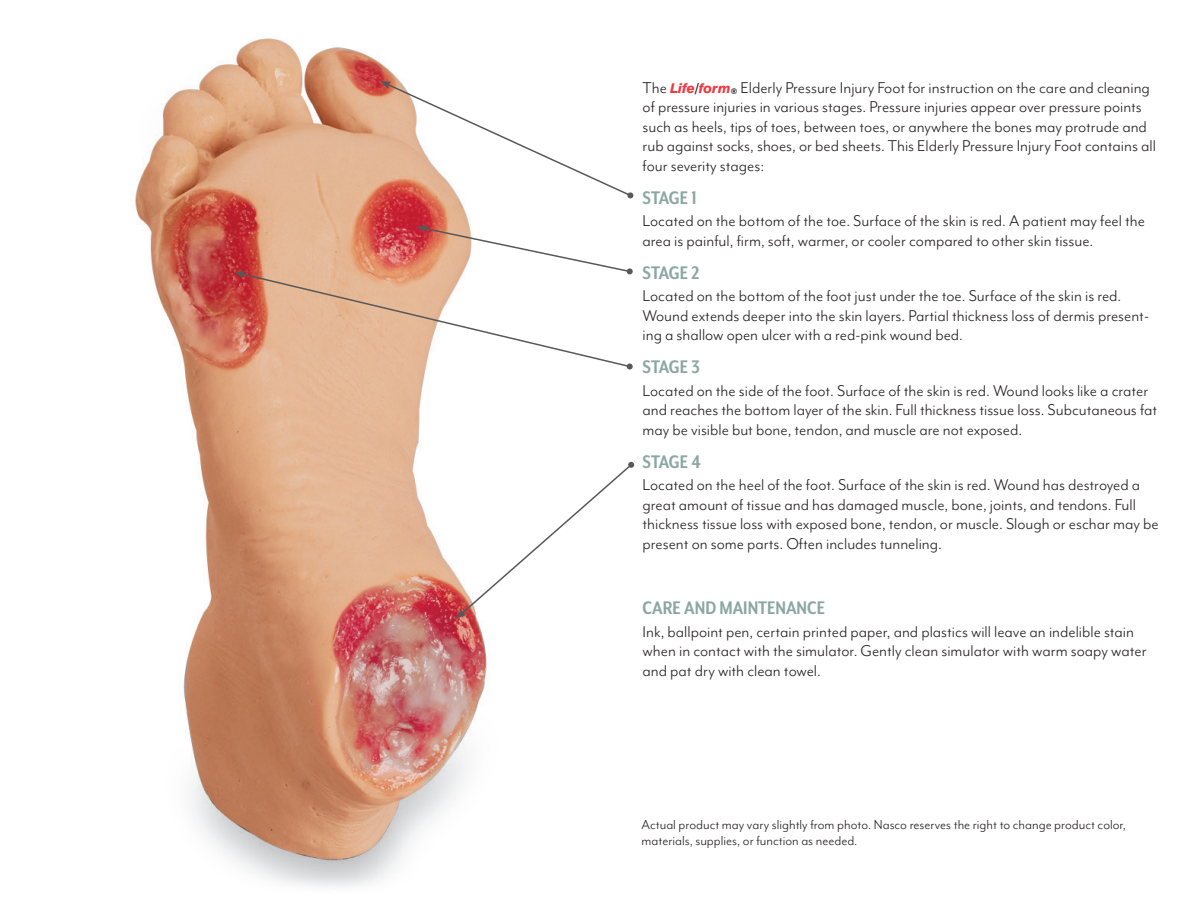
<style>
.page{position:relative;width:1188px;height:918px;background:#fff}
.page>*{position:absolute;margin:0;border:0;box-sizing:border-box;transform-origin:0 0}
.t1{font:700 21px "Mr Eaves XL Mod Nar OT";color:#8ba7a1}
.t2{font:18px/19.5px "Mr Eaves Mod OT";color:#231f20}
.t3{font:15px/15.8px "Mr Eaves Mod OT";color:#231f20}
.t4{font:italic 800 13.5px "Swiss 721 BT";color:#ee3a41}
.s1{font-family:"Mr Eaves Mod OT";font-weight:400;font-style:normal;font-size:18px;color:#231f20}
.s2{color:#231f20}
</style>
<div class="page">
<img style="left:135px;top:38px;width:352px;height:848px">
<svg style="left:380px;top:81px;width:253px;height:117px"></svg>
<svg style="left:234px;top:225px;width:399px;height:145px"></svg>
<svg style="left:456px;top:462px;width:178px;height:157px"></svg>
<p class="t2" style="left:643px;top:78px;width:515px;text-indent:98px">Elderly Pressure Injury Foot for instruction on the care and cleaning of pressure injuries in various stages. Pressure injuries appear over pressure points such as heels, tips of toes, between toes, or anywhere the bones may protrude and rub against socks, shoes, or bed sheets. This Elderly Pressure Injury Foot contains all four severity stages:</p>
<p class="t1" style="left:643px;top:187px;width:56px">STAGE 1</p>
<p class="t2" style="left:643px;top:211px;width:504px">Located on the bottom of the toe. Surface of the skin is red. A patient may feel the area is painful, firm, soft, warmer, or cooler compared to other skin tissue.</p>
<p class="t1" style="left:643px;top:262px;width:58px">STAGE 2</p>
<p class="t2" style="left:643px;top:286px;width:508px">Located on the bottom of the foot just under the toe. Surface of the skin is red.<br>Wound extends deeper into the skin layers. Partial thickness loss of dermis present&shy;ing a shallow open ulcer with a red-pink wound bed.</p>
<p class="t1" style="left:643px;top:357px;width:59px">STAGE 3</p>
<p class="t2" style="left:643px;top:381px;width:516px">Located on the side of the foot. Surface of the skin is red. Wound looks like a crater and reaches the bottom layer of the skin. Full thickness tissue loss. Subcutaneous fat may be visible but bone, tendon, and muscle are not exposed.</p>
<p class="t1" style="left:643px;top:451px;width:60px">STAGE 4</p>
<p class="t2" style="left:643px;top:475px;width:518px">Located on the heel of the foot. Surface of the skin is red. Wound has destroyed a great amount of tissue and has damaged muscle, bone, joints, and tendons. Full thickness tissue loss with exposed bone, tendon, or muscle. Slough or eschar may be present on some parts. Often includes tunneling.</p>
<p class="t4" style="left:643px;top:80px;width:96px"><span class="s1">The</span> Life<span class="s2">/</span>form<sub>®</sub></p>
<p class="t1" style="left:643px;top:597px;width:184px">CARE AND MAINTENANCE</p>
<p class="t2" style="left:643px;top:622px;width:506px">Ink, ballpoint pen, certain printed paper, and plastics will leave an indelible stain when in contact with the simulator. Gently clean simulator with warm soapy water and pat dry with clean towel.</p>
<p class="t3" style="left:642px;top:817px;width:486px">Actual product may vary slightly from photo. Nasco reserves the right to change product color, materials, supplies, or function as needed.</p>
</div>
